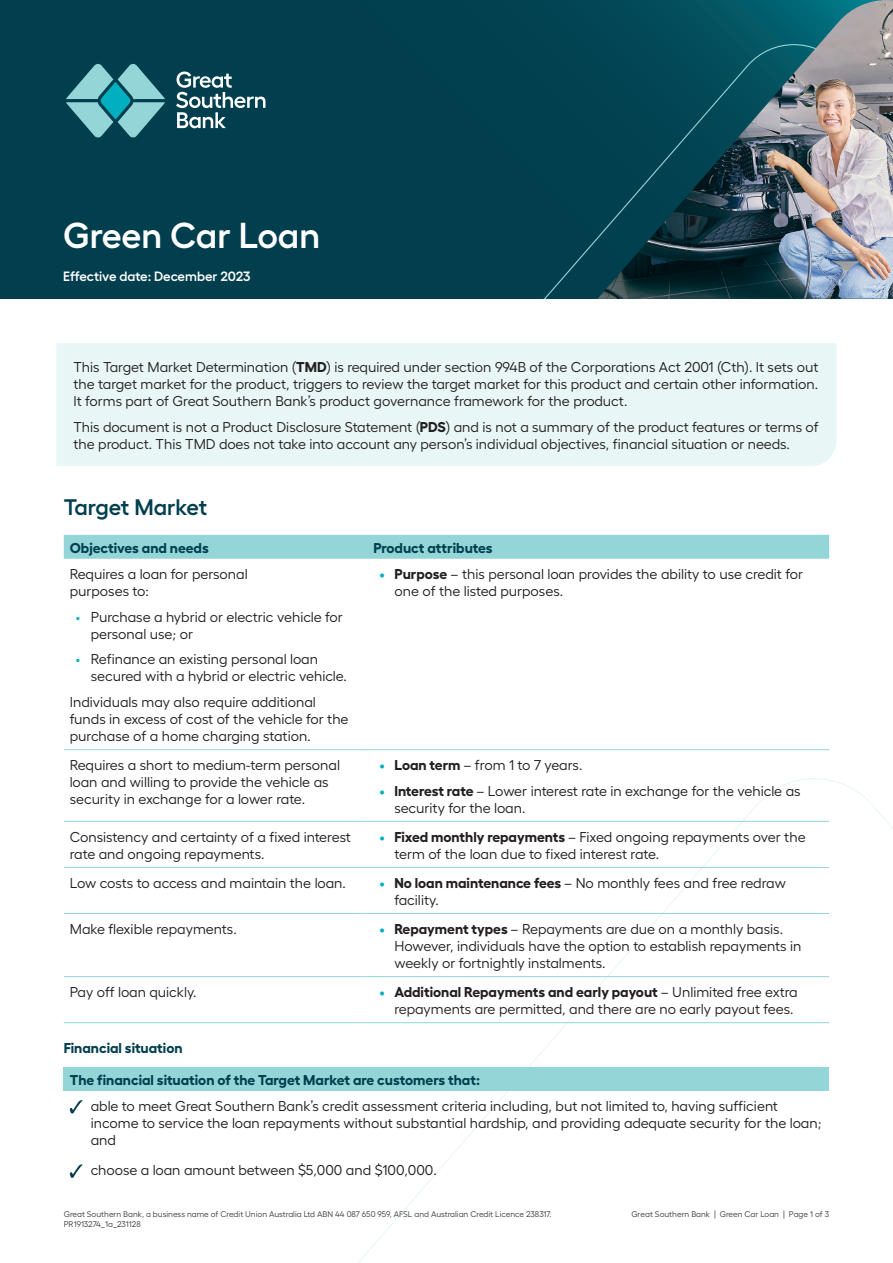
<style>
.page{position:relative;width:893px;height:1263px;background:#fff}
.page>*{position:absolute;margin:0;border:0;box-sizing:border-box;transform-origin:0 0}
._1__Header{font:600 36px "Hellix";letter-spacing:-.01em;color:#fff}
._2__Title{font:600 22.5px "Hellix";letter-spacing:-.005em;color:#013f4f}
._4__Body_Copy{font:14.25px/17.1px "Hellix";color:#231f20}
._5__Bullets_1{font:14.25px/17.1px "Hellix";color:#231f20}
._3__Subtitle{font:700 14.25px "Hellix";color:#013f4f}
._4__Body_Copy-2{font:700 14.25px "Hellix";color:#013f4f}
._1__Header-2{font:600 13.5px "Hellix";letter-spacing:-.01em;color:#fff}
.t1{font:8.25px "Hellix";color:#3e3e3f}
.s1{font-weight:700}
.s2{color:#00b0c1}
.s3{font-weight:700;color:#00b0c1}
</style>
<div class="page">
<svg style="left:324px;top:778px;width:569px;height:485px"></svg>
<div style="left:0;top:0;width:893px;height:299px;background:#013f4f"></div>
<img style="left:598px;top:0;width:295px;height:299px">
<svg style="left:66px;top:64px;width:99px;height:74px"></svg>
<svg style="left:176px;top:72px;width:89px;height:56px"></svg>
<div style="left:64px;top:535px;width:765px;height:24px;background:#94d5d8"></div>
<hr style="left:64px;top:749px;width:303px;height:1px;background:#94d5d8">
<hr style="left:367px;top:749px;width:462px;height:1px;background:#94d5d8">
<hr style="left:64px;top:821px;width:303px;height:1px;background:#94d5d8">
<hr style="left:367px;top:821px;width:462px;height:1px;background:#94d5d8">
<hr style="left:64px;top:867px;width:303px;height:1px;background:#94d5d8">
<hr style="left:367px;top:867px;width:462px;height:1px;background:#94d5d8">
<hr style="left:64px;top:913px;width:303px;height:1px;background:#94d5d8">
<hr style="left:367px;top:913px;width:462px;height:1px;background:#94d5d8">
<hr style="left:64px;top:976px;width:303px;height:1px;background:#94d5d8">
<hr style="left:367px;top:976px;width:462px;height:1px;background:#94d5d8">
<hr style="left:64px;top:1022px;width:303px;height:1px;background:#94d5d8">
<hr style="left:367px;top:1022px;width:462px;height:1px;background:#94d5d8">
<div style="left:64px;top:1067px;width:765px;height:24px;background:#94d5d8"></div>
<svg style="left:70px;top:1100px;width:13px;height:13px"></svg>
<svg style="left:70px;top:1164px;width:13px;height:14px"></svg>
<div style="left:56px;top:343px;width:780px;height:123px;background:#e9f6f6"></div>
<p class="_1__Header" style="left:63px;top:207px;width:259px">Green Car Loan</p>
<p class="_1__Header-2" style="left:63px;top:265px;width:189px">Effective date: December 2023</p>
<p class="_4__Body_Copy" style="left:73px;top:357px;width:746px;text-align:justify">This Target Market Determination (<span class="s1">TMD</span>) is required under section 994B of the Corporations Act 2001 (Cth). It sets out the target market for the product, triggers to review the target market for this product and certain other information.<br>It forms part of Great Southern Bank’s product governance framework for the product.</p>
<p class="_4__Body_Copy" style="left:73px;top:417px;width:747px">This document is not a Product Disclosure Statement (<span class="s1">PDS</span>) and is not a summary of the product features or terms of the product. This TMD does not take into account any person’s individual objectives, financial situation or needs.</p>
<p class="_2__Title" style="left:64px;top:489px;width:145px">Target Market</p>
<p class="_3__Subtitle" style="left:70px;top:536px;width:140px">Objectives and needs</p>
<p class="_3__Subtitle" style="left:373px;top:536px;width:121px">Product attributes</p>
<p class="_5__Bullets_1" style="left:70px;top:564px;width:179px">Requires a loan for personal purposes to:</p>
<p class="_4__Body_Copy" style="left:91px;top:607px;width:253px;text-indent:-15px"><span class="s2">•</span> Purchase a hybrid or electric vehicle for personal use; or</p>
<p class="_4__Body_Copy" style="left:91px;top:649px;width:258px;text-indent:-15px"><span class="s2">•</span> Refinance an existing personal loan secured with a hybrid or electric vehicle.</p>
<p class="_5__Bullets_1" style="left:70px;top:692px;width:280px">Individuals may also require additional funds in excess of cost of the vehicle for the purchase of a home charging station.</p>
<p class="_4__Body_Copy" style="left:394px;top:564px;width:410px;text-indent:-15px"><span class="s3">•</span> <span class="s1">Purpose</span> – this personal loan provides the ability to use credit for one of the listed purposes.</p>
<p class="_4__Body_Copy" style="left:70px;top:755px;width:272px">Requires a short to medium-term personal loan and willing to provide the vehicle as security in exchange for a lower rate.</p>
<p class="_4__Body_Copy" style="left:379px;top:755px;width:204px"><span class="s3">•</span> <span class="s1">Loan term</span> – from 1 to 7 years.</p>
<p class="_4__Body_Copy" style="left:394px;top:781px;width:408px;text-indent:-15px"><span class="s3">•</span> <span class="s1">Interest rate</span> – Lower interest rate in exchange for the vehicle as security for the loan.</p>
<p class="_4__Body_Copy" style="left:70px;top:826px;width:283px">Consistency and certainty of a fixed interest rate and ongoing repayments.</p>
<p class="_4__Body_Copy" style="left:394px;top:827px;width:413px;text-indent:-15px"><span class="s3">•</span> <span class="s1">Fixed monthly repayments</span> – Fixed ongoing repayments over the term of the loan due to fixed interest rate.</p>
<p class="_4__Body_Copy" style="left:70px;top:872px;width:278px">Low costs to access and maintain the loan.</p>
<p class="_4__Body_Copy" style="left:394px;top:873px;width:393px;text-indent:-15px"><span class="s3">•</span> <span class="s1">No loan maintenance fees</span> – No monthly fees and free redraw facility.</p>
<p class="_4__Body_Copy" style="left:70px;top:919px;width:168px">Make flexible repayments.</p>
<p class="_4__Body_Copy" style="left:394px;top:919px;width:409px;text-indent:-15px"><span class="s3">•</span> <span class="s1">Repayment types</span> – Repayments are due on a monthly basis.<br>However, individuals have the option to establish repayments in weekly or fortnightly instalments.</p>
<p class="_4__Body_Copy" style="left:70px;top:982px;width:128px">Pay off loan quickly.</p>
<p class="_4__Body_Copy" style="left:394px;top:982px;width:405px;text-indent:-15px"><span class="s3">•</span> <span class="s1">Additional Repayments and early payout</span> – Unlimited free extra repayments are permitted, and there are no early payout fees.</p>
<p class="_4__Body_Copy-2" style="left:64px;top:1036px;width:120px">Financial situation</p>
<p class="_3__Subtitle" style="left:70px;top:1069px;width:412px">The financial situation of the Target Market are customers that:</p>
<p class="_4__Body_Copy" style="left:91px;top:1095px;width:732px">able to meet Great Southern Bank’s credit assessment criteria including, but not limited to, having sufficient income to service the loan repayments without substantial hardship, and providing adequate security for the loan; and</p>
<p class="_4__Body_Copy" style="left:91px;top:1160px;width:348px">choose a loan amount between $5,000 and $100,000.</p>
<p class="t1" style="left:64px;top:1207px;width:489px">Great Southern Bank, a business name of Credit Union Australia Ltd ABN 44 087 650 959, AFSL and Australian Credit Licence 238317.</p>
<p class="t1" style="left:631px;top:1207px;width:199px">Great Southern Bank | Green Car Loan | Page 1 of 3</p>
<p class="t1" style="left:64px;top:1217px;width:79px">PR1913274_1a_231128</p>
</div>
